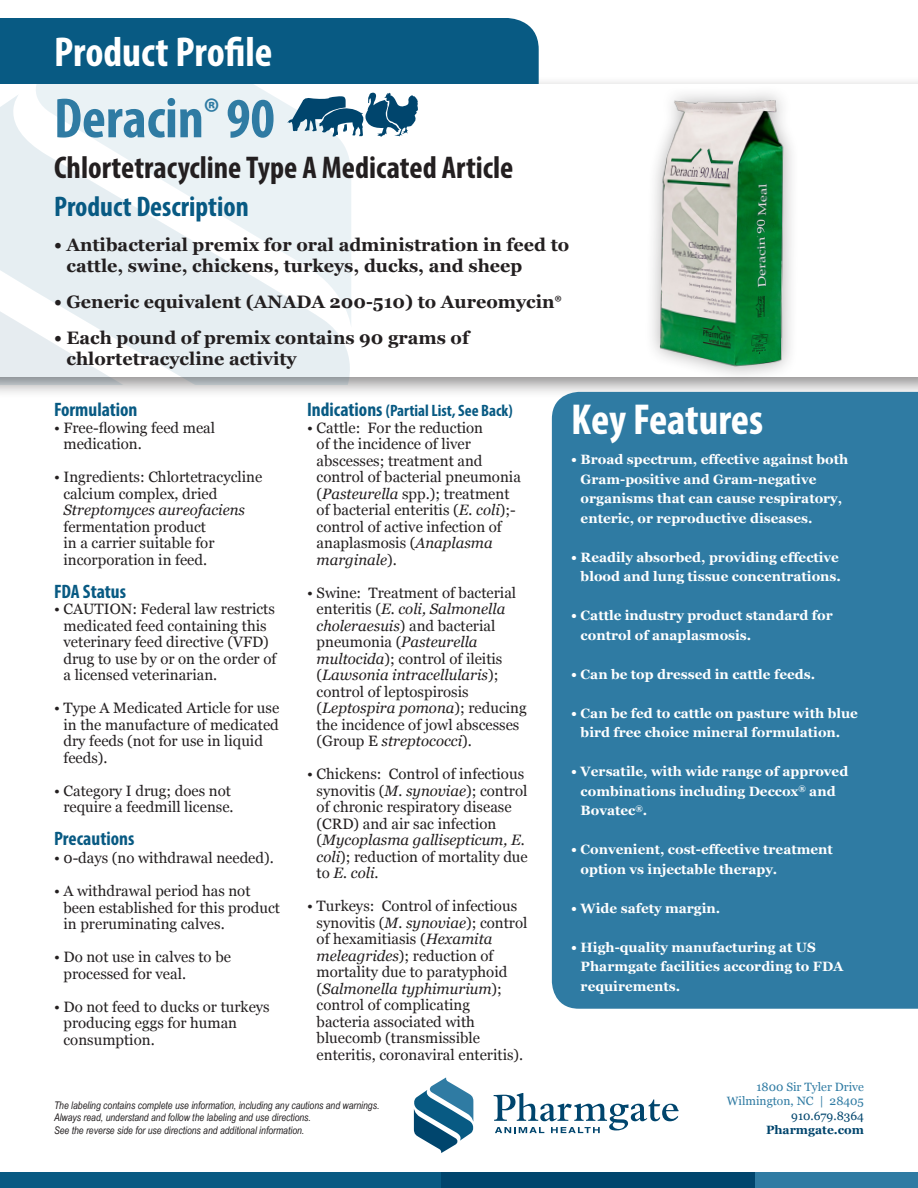
<style>
.page{position:relative;width:918px;height:1188px;background:#fff}
.page>*{position:absolute;margin:0;border:0;box-sizing:border-box;transform-origin:0 0}
.t1{font:700 condensed 57px "Myriad Pro";color:#2f7ba3}
.t2{font:700 condensed 43.5px "Myriad Pro";letter-spacing:-.005em;color:#fff}
.t3{font:700 condensed 42px "Myriad Pro";color:#fff}
.t4{font:700 condensed 31.5px "Myriad Pro";color:#231f20}
.t5{font:700 condensed 28.5px "Myriad Pro";color:#085a83}
.t6{font:700 condensed 19.5px "Myriad Pro";color:#085a83}
.t7{font:700 18px/21px "Georgia";color:#231f20}
.t8{font:700 condensed 16.5px "Myriad Pro";color:#085a83}
.t9{font:15px/16.5px "Georgia";color:#231f20}
.t10{font:700 13.5px/19.5px "Georgia";color:#fff}
.t11{font:12px "Georgia";color:#2f7ba3}
.t12{font:700 12px "Georgia";color:#00456d}
.t13{font:12px "Georgia";color:#00456d}
.footnote_right_flush{font:italic 10.5px/12.8px "Arial Narrow";color:#231f20}
.s1{font-family:"Myriad Pro";font-weight:400}
.s2{font-style:italic}
.s3{font-size:19.5px}
</style>
<div class="page">
<div style="left:0;top:75px;width:918px;height:324px;background:#231f20;opacity:.5"></div>
<div style="left:0;top:84px;width:918px;height:293px;background:#fff"></div>
<div style="left:36px;top:84px;width:233px;height:10px;background:#eaf2f5"></div>
<svg style="left:0;top:94px;width:358px;height:290px;fill:#eaf2f5"></svg>
<div style="left:0;top:1172px;width:441px;height:16px;background:#085a83"></div>
<div style="left:441px;top:1172px;width:315px;height:16px;background:#00456d"></div>
<div style="left:756px;top:1172px;width:162px;height:16px;background:#2f7ba3"></div>
<div style="left:552px;top:392px;width:366px;height:617px;background:#2f7ba3"></div>
<div style="left:0;top:18px;width:539px;height:66px;background:#085a83"></div>
<svg style="left:414px;top:1077px;width:60px;height:76px"></svg>
<svg style="left:494px;top:1093px;width:185px;height:40px"></svg>
<img style="left:605px;top:79px;width:244px;height:303px">
<svg style="left:287px;top:92px;width:131px;height:45px"></svg>
<p class="t3" style="left:54px;top:25px;width:220px">Product Profile</p>
<p class="t1" style="left:54px;top:83px;width:222px">Deracin<sup>®</sup> 90</p>
<p class="t4" style="left:54px;top:147px;width:461px">Chlortetracycline Type A Medicated Article</p>
<p class="t5" style="left:54px;top:189px;width:196px">Product Description</p>
<p class="t7" style="left:66px;top:233px;width:504px;text-indent:-12px">• Antibacterial premix for oral administration in feed to cattle, swine, chickens, turkeys, ducks, and sheep</p>
<p class="t7" style="left:54px;top:290px;width:510px">• Generic equivalent (ANADA 200-510) to Aureomycin<span class="s1">®</span></p>
<p class="t7" style="left:66px;top:326px;width:404px;text-indent:-12px">• Each pound of premix contains 90 grams of chlortetracycline activity</p>
<p class="t6" style="left:54px;top:398px;width:85px">Formulation</p>
<p class="t9" style="left:64px;top:419px;width:153px;text-indent:-10px">• Free-flowing feed meal medication.</p>
<p class="t9" style="left:64px;top:468px;width:200px;text-indent:-10px">• Ingredients: Chlortetracycline calcium complex, dried<br><span class="s2">Streptomyces aureofaciens </span>fermentation product<br>in a carrier suitable for incorporation in feed.</p>
<p class="t6" style="left:54px;top:579px;width:74px">FDA Status</p>
<p class="t9" style="left:64px;top:600px;width:214px;text-indent:-10px">• CAUTION: Federal law restricts medicated feed containing this veterinary feed directive (VFD) drug to use by or on the order of a licensed veterinarian.</p>
<p class="t9" style="left:64px;top:699px;width:217px;text-indent:-10px">• Type A Medicated Article for use in the manufacture of medicated dry feeds (not for use in liquid feeds).</p>
<p class="t9" style="left:54px;top:782px;width:181px;text-align:right">• Category I drug; does not require a feedmill license.</p>
<p class="t6" style="left:54px;top:827px;width:82px">Precautions</p>
<p class="t9" style="left:54px;top:849px;width:221px">• 0-days (no withdrawal needed).</p>
<p class="t9" style="left:64px;top:882px;width:218px;text-indent:-10px">• A withdrawal period has not been established for this product in preruminating calves.</p>
<p class="t9" style="left:64px;top:948px;width:169px;text-indent:-10px">• Do not use in calves to be processed for veal.</p>
<p class="t9" style="left:64px;top:998px;width:208px;text-indent:-10px">• Do not feed to ducks or turkeys producing eggs for human consumption.</p>
<p class="t8" style="left:307px;top:400px;width:207px"><span class="s3">Indications</span> (Partial List, See Back)</p>
<p class="t9" style="left:317px;top:419px;width:206px;text-indent:-10px">• Cattle: For the reduction<br>of the incidence of liver abscesses; treatment and control of bacterial pneumonia (<span class="s2">Pasteurella</span> spp.); treatment of bacterial enteritis (<span class="s2">E. coli</span>);- control of active infection of anaplasmosis (<span class="s2">Anaplasma marginale</span>).</p>
<p class="t9" style="left:317px;top:584px;width:212px;text-indent:-10px">• Swine: Treatment of bacterial enteritis (<span class="s2">E. coli, Salmonella choleraesuis</span>) and bacterial pneumonia (<span class="s2">Pasteurella multocida</span>); control of ileitis (<span class="s2">Lawsonia intracellularis</span>); control of leptospirosis (<span class="s2">Leptospira pomona</span>); reducing the incidence of jowl abscesses (Group E <span class="s2">streptococci</span>).</p>
<p class="t9" style="left:317px;top:765px;width:213px;text-indent:-10px">• Chickens: Control of infectious synovitis (<span class="s2">M. synoviae</span>); control of chronic respiratory disease (CRD) and air sac infection (<span class="s2">Mycoplasma gallisepticum, E. coli</span>); reduction of mortality due to <span class="s2">E. coli</span>.</p>
<p class="t9" style="left:317px;top:897px;width:212px;text-indent:-10px">• Turkeys: Control of infectious synovitis (<span class="s2">M. synoviae</span>); control of hexamitiasis (<span class="s2">Hexamita meleagrides</span>); reduction of mortality due to paratyphoid (<span class="s2">Salmonella typhimurium</span>); control of complicating<br>bacteria associated with bluecomb (transmissible enteritis, coronaviral enteritis).</p>
<p class="footnote_right_flush" style="left:54px;top:1098px;width:327px">The labeling contains complete use information, including any cautions and warnings.<br>Always read, understand and follow the labeling and use directions.<br>See the reverse side for use directions and additional information.</p>
<p class="t2" style="left:571px;top:393px;width:193px">Key Features</p>
<p class="t10" style="left:581px;top:449px;width:269px;text-indent:-9px">• Broad spectrum, effective against both Gram-positive and Gram-negative organisms that can cause respiratory, enteric, or reproductive diseases.</p>
<p class="t10" style="left:571px;top:547px;width:271px;text-align:right">• Readily absorbed, providing effective blood and lung tissue concentrations.</p>
<p class="t10" style="left:581px;top:605px;width:254px;text-indent:-9px">• Cattle industry product standard for control of anaplasmosis.</p>
<p class="t10" style="left:571px;top:664px;width:245px">• Can be top dressed in cattle feeds.</p>
<p class="t10" style="left:581px;top:703px;width:279px;text-indent:-9px">• Can be fed to cattle on pasture with blue bird free choice mineral formulation.</p>
<p class="t10" style="left:581px;top:761px;width:269px;text-indent:-9px">• Versatile, with wide range of approved combinations including Deccox<sup>®</sup> and<br>Bovatec<sup>®</sup>.</p>
<p class="t10" style="left:581px;top:839px;width:254px;text-indent:-9px">• Convenient, cost-effective treatment option vs injectable therapy.</p>
<p class="t10" style="left:571px;top:898px;width:150px">• Wide safety margin.</p>
<p class="t10" style="left:581px;top:937px;width:264px;text-indent:-9px">• High-quality manufacturing at US<br>Pharmgate facilities according to FDA requirements.</p>
<p class="t11" style="left:756px;top:1078px;width:109px">1800 Sir Tyler Drive</p>
<p class="t11" style="left:727px;top:1092px;width:139px">Wilmington, NC | 28405</p>
<p class="t13" style="left:791px;top:1107px;width:74px">910.679.8364</p>
<p class="t12" style="left:766px;top:1121px;width:99px">Pharmgate.com</p>
</div>
